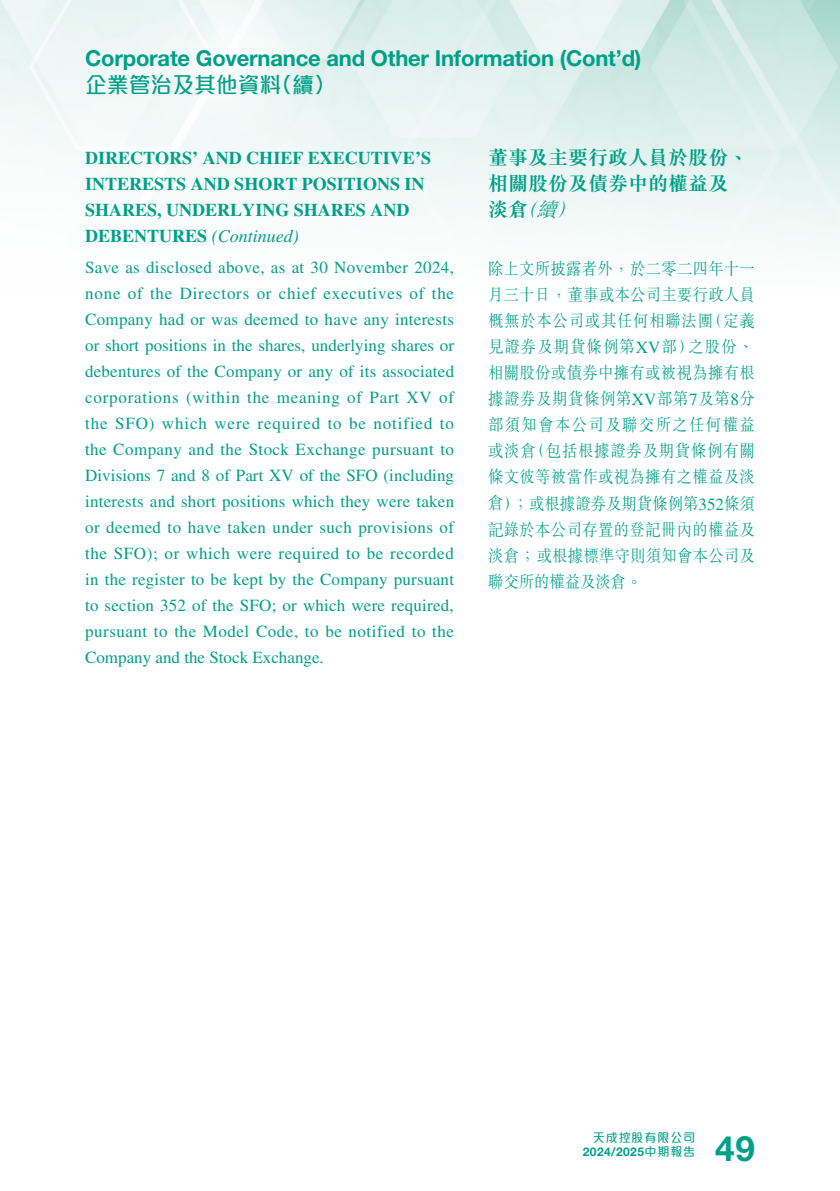
<style>
.page{position:relative;width:840px;height:1191px;background:#fff}
.page>*{position:absolute;margin:0;border:0;box-sizing:border-box;transform-origin:0 0}
.t1{font:700 35px "Helvetica Neue LT Std";color:#00a088}
.t2{font:700 22px "Helvetica Neue LT Std";letter-spacing:-.01em;color:#00a088}
.t3{font:500 22px "M Elle HK";letter-spacing:-.01em;color:#00a088}
.t4{font:700 20px/26px "M Sung HK";color:#00a088}
.t5{font:700 18px/26px "Times LT Std";color:#00a088}
.t6{font:17px/26px "Times LT Std";color:#00a088;text-align:justify}
.t7{font:300 17px/26px "M Sung HK";letter-spacing:.02em;color:#00a088;text-align:justify;scale:.9 1}
.t8{font:700 12px "Helvetica Neue LT Std";letter-spacing:.035em;color:#00a088}
.t9{font:500 12px "M Elle HK";letter-spacing:.075em;color:#00a088}
.s1{font-weight:400;font-style:italic}
.s2{font-weight:300;font-style:italic}
.s3{font-family:"Times LT Std";font-weight:400}
.s4{font-family:"M Elle HK";font-weight:500}
</style>
<div class="page">
<p class="t2" style="left:85px;top:45px;width:557px">Corporate Governance and Other Information (Cont’d)</p>
<p class="t3" style="left:85px;top:74px;width:252px">企業管治及其他資料（續）</p>
<p class="t5" style="left:85px;top:144px;width:347px">DIRECTORS’ AND CHIEF EXECUTIVE’S<br>INTERESTS AND SHORT POSITIONS IN<br>SHARES, UNDERLYING SHARES AND<br>DEBENTURES <span class="s1">(Continued)</span></p>
<p class="t6" style="left:85px;top:254px;width:370px">Save as disclosed above, as at 30 November 2024, none of the Directors or chief executives of the Company had or was deemed to have any interests or short positions in the shares, underlying shares or debentures of the Company or any of its associated corporations (within the meaning of Part XV of the SFO) which were required to be notified to the Company and the Stock Exchange pursuant to Divisions 7 and 8 of Part XV of the SFO (including interests and short positions which they were taken or deemed to have taken under such provisions of the SFO); or which were required to be recorded in the register to be kept by the Company pursuant to section 352 of the SFO; or which were required, pursuant to the Model Code, to be notified to the Company and the Stock Exchange.</p>
<p class="t4" style="left:488px;top:145px;width:261px">董事及主要行政人員於股份、相關股份及債券中的權益及淡倉<span class="s2">（續）</span></p>
<p class="t7" style="left:488px;top:255px;width:298px">除上文所披露者外，於二零二四年十一月三十日，董事或本公司主要行政人員概無於本公司或其任何相聯法團（定義見證券及期貨條例第<span class="s3">XV</span>部）之股份、相關股份或債券中擁有或被視為擁有根據證券及期貨條例第<span class="s3">XV</span>部第<span class="s3">7</span>及第<span class="s3">8</span>分部須知會本公司及聯交所之任何權益或淡倉（包括根據證券及期貨條例有關條文彼等被當作或視為擁有之權益及淡倉）；或根據證券及期貨條例第<span class="s3">352</span>條須記錄於本公司存置的登記冊內的權益及淡倉；或根據標準守則須知會本公司及聯交所的權益及淡倉。</p>
<p class="t9" style="left:592px;top:1131px;width:104px">天成控股有限公司</p>
<p class="t8" style="left:582px;top:1144px;width:114px">2024/2025<span class="s4">中期報告</span></p>
<h1 class="t1" style="left:714px;top:1126px;width:41px">49</h1>
</div>
